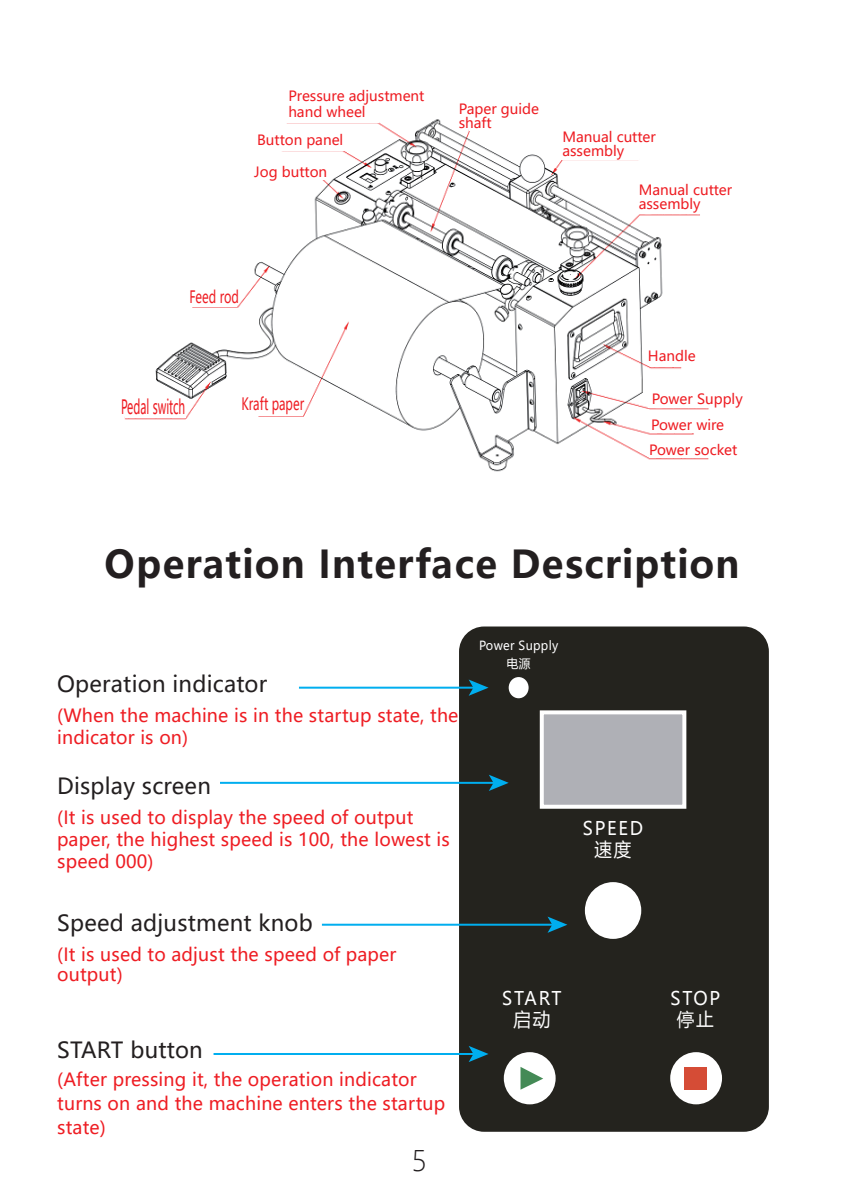
<style>
.page{position:relative;width:842px;height:1191px;background:#fff}
.page>*{position:absolute;margin:0;border:0;box-sizing:border-box;transform-origin:0 0}
.t1{font:700 38px "Microsoft Ya Hei";letter-spacing:.025em;color:#231f20}
.t2{font:300 28px "Microsoft Ya Hei";color:#231f20}
.t3{font:22px "Microsoft Ya Hei";letter-spacing:.01em;color:#231f20}
.t4{font:19.6px "Microsoft Ya Hei";color:#ee1d23;scale:.56 1}
.t5{font:18.6px/20.8px "Microsoft Ya Hei";letter-spacing:.1em;color:#fff;text-align:center;scale:.94 1}
.t6{font:18px/22px "Microsoft Ya Hei";letter-spacing:.01em;color:#ee1d23}
.t7{font:16.8px "Microsoft Ya Hei";color:#ee1d23;scale:.69 1}
.t8{font:14px/14px "Microsoft Ya Hei";color:#ee1d23}
.t9{font:12.4px/18.6px "Microsoft Ya Hei";letter-spacing:.025em;color:#fff;text-align:center;scale:.94 1}
</style>
<div class="page">
<img style="left:124px;top:119px;width:585px;height:353px">
<div style="left:459px;top:626px;width:310px;height:505px;background:#24231e;border-radius:25px"></div>
<div style="left:540px;top:710px;width:146px;height:98px;background:#afb0b6;border:4px solid #fff"></div>
<div style="left:585px;top:882px;width:56px;height:57px;background:#fff;border-radius:50%"></div>
<div style="left:504px;top:1052px;width:52px;height:52px;background:#fff;border-radius:50%"></div>
<div style="left:670px;top:1052px;width:52px;height:52px;background:#fff;border-radius:50%"></div>
<div style="left:509px;top:677px;width:20px;height:21px;background:#fff;border-radius:50%"></div>
<svg style="left:520px;top:1067px;width:23px;height:22px"></svg>
<div style="left:684px;top:1067px;width:22px;height:22px;background:#d54c36"></div>
<hr style="left:299px;top:686px;width:175px;height:2px;background:#00aeef">
<svg style="left:469px;top:679px;width:19px;height:17px"></svg>
<hr style="left:220px;top:782px;width:274px;height:2px;background:#00aeef">
<svg style="left:489px;top:775px;width:20px;height:16px"></svg>
<hr style="left:322px;top:923px;width:231px;height:2px;background:#00aeef">
<svg style="left:547px;top:916px;width:20px;height:17px"></svg>
<hr style="left:214px;top:1053px;width:260px;height:2px;background:#00aeef">
<svg style="left:469px;top:1046px;width:19px;height:16px"></svg>
<div style="left:285px;top:104px;width:94px;height:18px;background:#fff"></div>
<div style="left:277px;top:131px;width:70px;height:20px;background:#fff"></div>
<div style="left:273px;top:160px;width:55px;height:19px;background:#fff"></div>
<div style="left:182px;top:287px;width:55px;height:20px;background:#fff"></div>
<div style="left:125px;top:398px;width:60px;height:19px;background:#fff"></div>
<div style="left:255px;top:396px;width:47px;height:19px;background:#fff"></div>
<div style="left:470px;top:111px;width:47px;height:19px;background:#fff"></div>
<div style="left:562px;top:140px;width:77px;height:20px;background:#fff"></div>
<div style="left:639px;top:193px;width:62px;height:21px;background:#fff"></div>
<div style="left:650px;top:348px;width:31px;height:19px;background:#fff"></div>
<div style="left:648px;top:387px;width:60px;height:20px;background:#fff"></div>
<div style="left:650px;top:412px;width:45px;height:21px;background:#fff"></div>
<div style="left:649px;top:437px;width:59px;height:20px;background:#fff"></div>
<p class="t8" style="left:288px;top:88px;width:138px;line-height:16px">Pressure adjustment hand wheel</p>
<p class="t8" style="left:257px;top:133px;width:88px">Button panel</p>
<p class="t8" style="left:254px;top:164px;width:74px">Jog button</p>
<p class="t7" style="left:189px;top:286px;width:73px">Feed rod</p>
<p class="t4" style="left:121px;top:394px;width:116px">Pedal switch</p>
<p class="t7" style="left:241px;top:392px;width:92px">Kraft paper</p>
<p class="t8" style="left:459px;top:102px;width:82px">Paper guide shaft</p>
<p class="t8" style="left:562px;top:130px;width:95px">Manual cutter assembly</p>
<p class="t8" style="left:639px;top:182px;width:95px">Manual cutter assembly</p>
<p class="t8" style="left:648px;top:348px;width:49px">Handle</p>
<p class="t8" style="left:649px;top:386px;width:95px;line-height:25.4px">Power Supply<br>Power wire<br>Power socket</p>
<h1 class="t1" style="left:104px;top:537px;width:637px">Operation Interface Description</h1>
<p class="t3" style="left:57px;top:669px;width:212px">Operation indicator</p>
<p class="t6" style="left:57px;top:704px;width:403px">(When the machine is in the startup state, the indicator is on)</p>
<p class="t3" style="left:57px;top:771px;width:155px">Display screen</p>
<p class="t6" style="left:57px;top:806px;width:394px">(It is used to display the speed of output paper, the highest speed is 100, the lowest is speed 000)</p>
<p class="t3" style="left:57px;top:907px;width:257px">Speed adjustment knob</p>
<p class="t6" style="left:57px;top:943px;width:341px;line-height:20px">(It is used to adjust the speed of paper output)</p>
<p class="t3" style="left:57px;top:1034px;width:147px">START button</p>
<p class="t6" style="left:57px;top:1066px;width:390px;line-height:24px">(After pressing it, the operation indicator turns on and the machine enters the startup state)</p>
<h2 class="t2" style="left:411px;top:1142px;width:17px">5</h2>
<p class="t9" style="left:479px;top:635px;width:86px">Power Supply电源</p>
<p class="t5" style="left:583px;top:818px;width:66px">SPEED速度</p>
<p class="t5" style="left:502px;top:987px;width:64px">START启动</p>
<p class="t5" style="left:670px;top:987px;width:54px">STOP停止</p>
</div>
